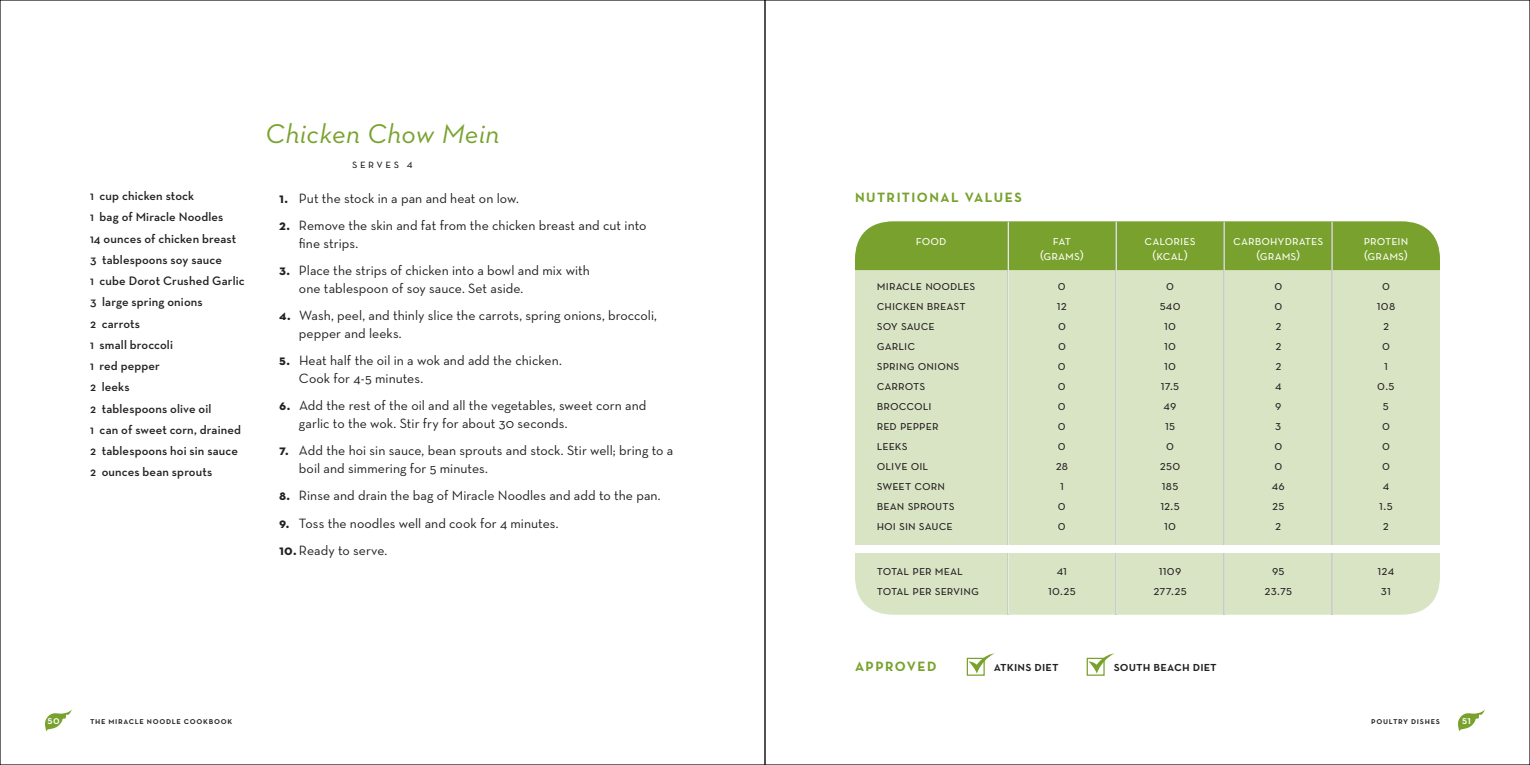
<style>
.page{position:relative;width:1530px;height:765px;background:#fff}
.page>*{position:absolute;margin:0;border:0;box-sizing:border-box;transform-origin:0 0}
.t1{font:italic 27.5px "Neutra Text";letter-spacing:.01em;color:#78a22d}
.t2{font:13.75px/17.5px "Neutra Text";letter-spacing:.005em;color:#231f20}
.t3{font:13.75px "Neutra Text Book SC";color:#231f20}
.t4{font:13.75px "Neutra Text Book SC";letter-spacing:.005em;color:#fff}
.t5{font:13.75px "Neutra Text Bold SC";letter-spacing:.105em;color:#78a22d}
.t6{font:13.75px "Neutra Text Demi SC";letter-spacing:.005em;color:#231f20}
.t7{font:600 12.5px/21.2px "Neutra Text";letter-spacing:.01em;color:#231f20}
.t8{font:12.5px "Neutra Text Book SC";letter-spacing:.205em;color:#231f20}
.t9{font:11.25px "Neutra Text Demi SC";color:#fff}
.t10{font:9.38px "Neutra Text Demi SC";letter-spacing:.075em;color:#231f20}
.s1{font-family:"Neutra Text Bold SC";font-size:14.38px}
</style>
<div class="page">
<div style="left:967px;top:658px;width:18px;height:18px;border:1px solid #78a22d"></div>
<svg style="left:969px;top:653px;width:26px;height:21px"></svg>
<div style="left:1087px;top:658px;width:18px;height:18px;border:1px solid #78a22d"></div>
<svg style="left:1088px;top:653px;width:27px;height:21px"></svg>
<div style="left:855px;top:221px;width:585px;height:394px;background:#d9e4c5;border-radius:39px"></div>
<div style="left:855px;top:221px;width:585px;height:49px;background:#78a22d"></div>
<hr style="left:1116px;top:221px;width:1px;height:394px;background:#fff">
<hr style="left:1008px;top:221px;width:1px;height:394px;background:#fff">
<hr style="left:1223px;top:221px;width:2px;height:394px;background:#fff">
<hr style="left:1331px;top:221px;width:2px;height:394px;background:#fff">
<div style="left:855px;top:545px;width:585px;height:8px;background:#fff"></div>
<svg style="left:45px;top:709px;width:27px;height:22px"></svg>
<svg style="left:1458px;top:709px;width:27px;height:22px"></svg>
<p class="t7" style="left:90px;top:185px;width:106px">1 cup chicken stock</p>
<p class="t7" style="left:90px;top:206px;width:135px">1 bag of Miracle Noodles</p>
<p class="t7" style="left:90px;top:227px;width:148px">14 ounces of chicken breast<br>3 tablespoons soy sauce</p>
<p class="t7" style="left:90px;top:270px;width:156px">1 cube Dorot Crushed Garlic<br>3 large spring onions</p>
<p class="t7" style="left:90px;top:312px;width:52px">2 carrots</p>
<p class="t7" style="left:90px;top:334px;width:85px">1 small broccoli</p>
<p class="t7" style="left:90px;top:355px;width:71px">1 red pepper</p>
<p class="t7" style="left:90px;top:376px;width:41px">2 leeks</p>
<p class="t7" style="left:90px;top:397px;width:123px">2 tablespoons olive oil</p>
<p class="t7" style="left:90px;top:419px;width:153px">1 can of sweet corn, drained</p>
<p class="t7" style="left:90px;top:440px;width:149px">2 tablespoons hoi sin sauce</p>
<p class="t7" style="left:90px;top:461px;width:124px">2 ounces bean sprouts</p>
<p class="t1" style="left:266px;top:117px;width:235px">Chicken Chow Mein</p>
<p class="t8" style="left:352px;top:156px;width:62px">serves 4</p>
<p class="t2" style="left:279px;top:189px;width:241px"><span class="s1">1.</span> Put the stock in a pan and heat on low.</p>
<p class="t2" style="left:299px;top:217px;width:349px;text-indent:-20px"><span class="s1">2.</span> Remove the skin and fat from the chicken breast and cut into fine strips.</p>
<p class="t2" style="left:299px;top:262px;width:293px;text-indent:-20px"><span class="s1">3.</span> Place the strips of chicken into a bowl and mix with one tablespoon of soy sauce. Set aside.</p>
<p class="t2" style="left:299px;top:307px;width:360px;text-indent:-20px"><span class="s1">4.</span> Wash, peel, and thinly slice the carrots, spring onions, broccoli, pepper and leeks.</p>
<p class="t2" style="left:299px;top:352px;width:264px;text-indent:-20px"><span class="s1">5.</span> Heat half the oil in a wok and add the chicken.<br>Cook for 4-5 minutes.</p>
<p class="t2" style="left:299px;top:397px;width:349px;text-indent:-20px"><span class="s1">6.</span> Add the rest of the oil and all the vegetables, sweet corn and garlic to the wok. Stir fry for about 30 seconds.</p>
<p class="t2" style="left:299px;top:442px;width:376px;text-indent:-20px"><span class="s1">7.</span> Add the hoi sin sauce, bean sprouts and stock. Stir well; bring to a boil and simmering for 5 minutes.</p>
<p class="t2" style="left:279px;top:487px;width:383px"><span class="s1">8.</span> Rinse and drain the bag of Miracle Noodles and add to the pan.</p>
<p class="t2" style="left:279px;top:514px;width:281px"><span class="s1">9.</span> Toss the noodles well and cook for 4 minutes.</p>
<p class="t2" style="left:279px;top:542px;width:110px"><span class="s1">10.</span> Ready to serve.</p>
<p class="t5" style="left:855px;top:189px;width:168px">NUTRITIONAL VALUES</p>
<p class="t4" style="left:916px;top:232px;width:32px">food</p>
<p class="t4" style="left:1053px;top:232px;width:20px">fat</p>
<p class="t4" style="left:1145px;top:232px;width:52px">calories</p>
<p class="t4" style="left:1233px;top:232px;width:91px">carbohydrates</p>
<p class="t4" style="left:1364px;top:232px;width:46px">protein</p>
<p class="t4" style="left:1040px;top:247px;width:45px">(grams)</p>
<p class="t4" style="left:1153px;top:247px;width:37px">(kcal)</p>
<p class="t4" style="left:1256px;top:247px;width:45px">(grams)</p>
<p class="t4" style="left:1364px;top:247px;width:45px">(grams)</p>
<p class="t3" style="left:877px;top:277px;width:100px">miracle noodles</p>
<p class="t3" style="left:1058px;top:277px;width:9px">0</p>
<p class="t3" style="left:1166px;top:277px;width:9px">0</p>
<p class="t3" style="left:1274px;top:277px;width:9px">0</p>
<p class="t3" style="left:1382px;top:277px;width:9px">0</p>
<p class="t3" style="left:877px;top:297px;width:90px">chicken breast</p>
<p class="t3" style="left:1057px;top:297px;width:11px">12</p>
<p class="t3" style="left:1160px;top:297px;width:22px">540</p>
<p class="t3" style="left:1274px;top:297px;width:9px">0</p>
<p class="t3" style="left:1377px;top:297px;width:20px">108</p>
<p class="t3" style="left:877px;top:317px;width:60px">soy sauce</p>
<p class="t3" style="left:1058px;top:317px;width:9px">0</p>
<p class="t3" style="left:1164px;top:317px;width:14px">10</p>
<p class="t3" style="left:1275px;top:317px;width:7px">2</p>
<p class="t3" style="left:1383px;top:317px;width:7px">2</p>
<p class="t3" style="left:877px;top:337px;width:40px">garlic</p>
<p class="t3" style="left:1058px;top:337px;width:9px">0</p>
<p class="t3" style="left:1164px;top:337px;width:14px">10</p>
<p class="t3" style="left:1275px;top:337px;width:7px">2</p>
<p class="t3" style="left:1382px;top:337px;width:9px">0</p>
<p class="t3" style="left:877px;top:357px;width:84px">spring onions</p>
<p class="t3" style="left:1058px;top:357px;width:9px">0</p>
<p class="t3" style="left:1164px;top:357px;width:14px">10</p>
<p class="t3" style="left:1275px;top:357px;width:7px">2</p>
<p class="t3" style="left:1384px;top:357px;width:5px">1</p>
<p class="t3" style="left:877px;top:377px;width:50px">carrots</p>
<p class="t3" style="left:1058px;top:377px;width:9px">0</p>
<p class="t3" style="left:1161px;top:377px;width:20px">17.5</p>
<p class="t3" style="left:1275px;top:377px;width:8px">4</p>
<p class="t3" style="left:1377px;top:377px;width:19px">0.5</p>
<p class="t3" style="left:877px;top:397px;width:56px">broccoli</p>
<p class="t3" style="left:1058px;top:397px;width:9px">0</p>
<p class="t3" style="left:1164px;top:397px;width:14px">49</p>
<p class="t3" style="left:1275px;top:397px;width:8px">9</p>
<p class="t3" style="left:1383px;top:397px;width:8px">5</p>
<p class="t3" style="left:877px;top:417px;width:63px">red pepper</p>
<p class="t3" style="left:1058px;top:417px;width:9px">0</p>
<p class="t3" style="left:1165px;top:417px;width:12px">15</p>
<p class="t3" style="left:1275px;top:417px;width:8px">3</p>
<p class="t3" style="left:1382px;top:417px;width:9px">0</p>
<p class="t3" style="left:877px;top:437px;width:32px">leeks</p>
<p class="t3" style="left:1058px;top:437px;width:9px">0</p>
<p class="t3" style="left:1166px;top:437px;width:9px">0</p>
<p class="t3" style="left:1274px;top:437px;width:9px">0</p>
<p class="t3" style="left:1382px;top:437px;width:9px">0</p>
<p class="t3" style="left:877px;top:457px;width:53px">olive oil</p>
<p class="t3" style="left:1056px;top:457px;width:14px">28</p>
<p class="t3" style="left:1160px;top:457px;width:22px">250</p>
<p class="t3" style="left:1274px;top:457px;width:9px">0</p>
<p class="t3" style="left:1382px;top:457px;width:9px">0</p>
<p class="t3" style="left:877px;top:477px;width:70px">sweet corn</p>
<p class="t3" style="left:1060px;top:477px;width:5px">1</p>
<p class="t3" style="left:1162px;top:477px;width:18px">185</p>
<p class="t3" style="left:1272px;top:477px;width:15px">46</p>
<p class="t3" style="left:1383px;top:477px;width:8px">4</p>
<p class="t3" style="left:877px;top:497px;width:79px">bean sprouts</p>
<p class="t3" style="left:1058px;top:497px;width:9px">0</p>
<p class="t3" style="left:1160px;top:497px;width:21px">12.5</p>
<p class="t3" style="left:1272px;top:497px;width:14px">25</p>
<p class="t3" style="left:1379px;top:497px;width:15px">1.5</p>
<p class="t3" style="left:877px;top:517px;width:78px">hoi sin sauce</p>
<p class="t3" style="left:1058px;top:517px;width:9px">0</p>
<p class="t3" style="left:1164px;top:517px;width:14px">10</p>
<p class="t3" style="left:1275px;top:517px;width:7px">2</p>
<p class="t3" style="left:1383px;top:517px;width:7px">2</p>
<p class="t3" style="left:877px;top:562px;width:88px">total per meal</p>
<p class="t3" style="left:1057px;top:562px;width:12px">41</p>
<p class="t3" style="left:1159px;top:562px;width:24px">1109</p>
<p class="t3" style="left:1272px;top:562px;width:14px">95</p>
<p class="t3" style="left:1378px;top:562px;width:18px">124</p>
<p class="t3" style="left:877px;top:582px;width:104px">total per serving</p>
<p class="t3" style="left:1048px;top:582px;width:29px">10.25</p>
<p class="t3" style="left:1154px;top:582px;width:35px">277.25</p>
<p class="t3" style="left:1265px;top:582px;width:29px">23.75</p>
<p class="t3" style="left:1381px;top:582px;width:12px">31</p>
<p class="t5" style="left:855px;top:658px;width:83px">APPROVED</p>
<p class="t6" style="left:994px;top:658px;width:66px">atkins diet</p>
<p class="t6" style="left:1114px;top:658px;width:105px">south beach diet</p>
<p class="t9" style="left:48px;top:713px;width:14px">50</p>
<p class="t10" style="left:90px;top:715px;width:144px">the miracle noodle cookbook</p>
<p class="t10" style="left:1371px;top:715px;width:70px">poultry dishes</p>
<p class="t9" style="left:1462px;top:713px;width:10px">51</p>
</div>
